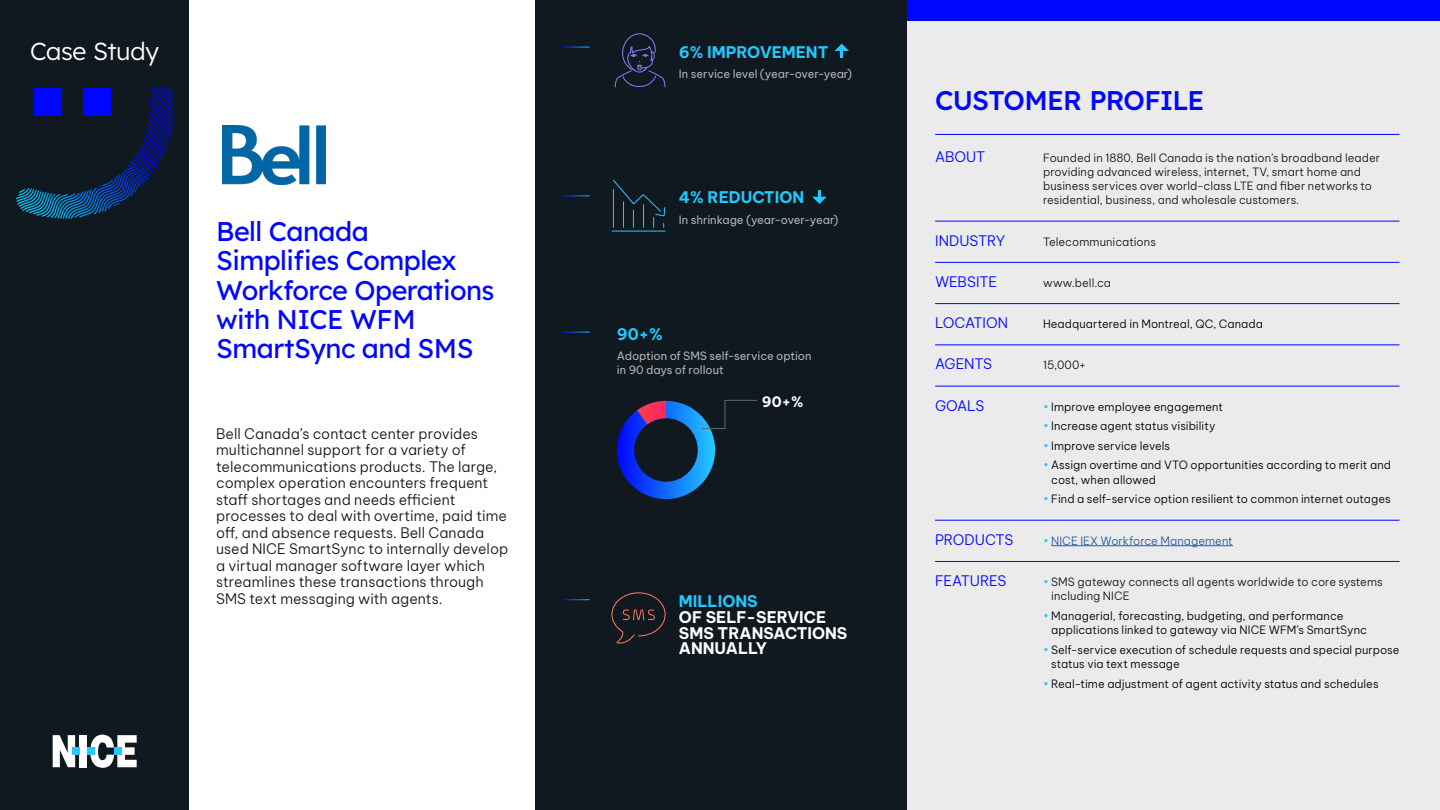
<style>
.page{position:relative;width:1440px;height:810px;background:#fff}
.page>*{position:absolute;margin:0;border:0;box-sizing:border-box;transform-origin:0 0}
.t1{font:27px/29.2px "Lexend";letter-spacing:-.02em;color:#0006ff}
.t2{font:300 24.67px "Lexend";letter-spacing:-.015em;color:#fff}
.t3{font:700 15.75px/15.8px "Be Vietnam Pro";color:#fff}
.t4{font:700 15.75px "Be Vietnam Pro";color:#23c9ff}
.t5{font:300 14.25px/16.5px "Be Vietnam Pro";color:#101820}
.t6{font:300 14.25px "Be Vietnam Pro";letter-spacing:-.01em;color:#0006ff}
.t7{font:700 14.17px "Be Vietnam Pro";color:#fff}
.t8{font:300 11.25px/14.2px "Be Vietnam Pro";letter-spacing:.005em;color:#000}
.t9{font:300 11.25px/14.2px "Be Vietnam Pro";letter-spacing:.005em;color:#101820}
.t10{font:11.25px/14.2px "Be Vietnam Pro";letter-spacing:-.01em;color:#b3b3b3}
.t11{font:300 11.25px "Be Vietnam Pro";letter-spacing:.005em;color:#215e9e}
.s1{color:#23c9ff}
</style>
<div class="page">
<div style="left:0;top:0;width:189px;height:810px;background:#101820"></div>
<svg style="left:90px;top:735px;width:47px;height:33px"></svg>
<div style="left:80px;top:735px;width:7px;height:32px;background:#fff"></div>
<svg style="left:53px;top:735px;width:22px;height:32px"></svg>
<div style="left:114px;top:748px;width:7px;height:7px;background:#23c9ff"></div>
<div style="left:87px;top:748px;width:7px;height:7px;background:#23c9ff"></div>
<div style="left:73px;top:748px;width:7px;height:7px;background:#23c9ff"></div>
<div style="left:535px;top:0;width:373px;height:810px;background:#101820"></div>
<div style="left:908px;top:0;width:532px;height:810px;background:#ebebeb"></div>
<div style="left:908px;top:0;width:532px;height:20px;background:#0006ff"></div>
<svg style="left:15px;top:86px;width:159px;height:133px"></svg>
<hr style="left:935px;top:134px;width:465px;height:1px;background:#0006ff">
<hr style="left:935px;top:221px;width:465px;height:1px;background:#0006ff">
<hr style="left:935px;top:262px;width:465px;height:1px;background:#0006ff">
<hr style="left:935px;top:303px;width:465px;height:1px;background:#0006ff">
<hr style="left:935px;top:345px;width:465px;height:1px;background:#0006ff">
<hr style="left:935px;top:386px;width:465px;height:1px;background:#0006ff">
<hr style="left:935px;top:520px;width:465px;height:1px;background:#0006ff">
<hr style="left:1051px;top:545px;width:182px;height:1px;background:#215e9e">
<hr style="left:935px;top:561px;width:465px;height:1px;background:#0006ff">
<img style="left:222px;top:125px;width:104px;height:59px">
<svg style="left:617px;top:400px;width:140px;height:99px"></svg>
<svg style="left:562px;top:332px;width:27px;height:1px"></svg>
<svg style="left:834px;top:44px;width:15px;height:14px"></svg>
<svg style="left:562px;top:47px;width:27px;height:1px"></svg>
<svg style="left:614px;top:33px;width:52px;height:55px"></svg>
<svg style="left:812px;top:190px;width:15px;height:14px"></svg>
<svg style="left:562px;top:196px;width:27px;height:1px"></svg>
<svg style="left:612px;top:179px;width:53px;height:49px"></svg>
<hr style="left:612px;top:231px;width:53px;height:1px;background:#23c9ff">
<svg style="left:562px;top:599px;width:27px;height:1px"></svg>
<svg style="left:611px;top:592px;width:55px;height:52px"></svg>
<h2 class="t2" style="left:30px;top:33px;width:130px">Case Study</h2>
<h1 class="t1" style="left:216px;top:215px;width:280px">Bell Canada<br>Simplifies Complex<br>Workforce Operations with NICE WFM<br>SmartSync and SMS</h1>
<p class="t5" style="left:216px;top:424px;width:294px">Bell Canada’s contact center provides multichannel support for a variety of telecommunications products. The large, complex operation encounters frequent staff shortages and needs efficient processes to deal with overtime, paid time off, and absence requests. Bell Canada used NICE SmartSync to internally develop a virtual manager software layer which streamlines these transactions through SMS text messaging with agents.</p>
<h3 class="t4" style="left:679px;top:38px;width:151px">6% IMPROVEMENT</h3>
<p class="t10" style="left:679px;top:65px;width:175px">In service level (year-over-year)</p>
<h3 class="t4" style="left:679px;top:184px;width:127px">4% REDUCTION</h3>
<p class="t10" style="left:679px;top:211px;width:161px">In shrinkage (year-over-year)</p>
<h3 class="t4" style="left:617px;top:320px;width:48px">90+%</h3>
<p class="t10" style="left:617px;top:347px;width:196px">Adoption of SMS self-service option in 90 days of rollout</p>
<p class="t7" style="left:762px;top:390px;width:43px">90+%</p>
<h3 class="t4" style="left:679px;top:588px;width:80px">MILLIONS</h3>
<h3 class="t3" style="left:679px;top:608px;width:170px">OF SELF-SERVICE<br>SMS TRANSACTIONS<br>ANNUALLY</h3>
<h1 class="t1" style="left:935px;top:84px;width:271px">CUSTOMER PROFILE</h1>
<p class="t6" style="left:935px;top:145px;width:52px">ABOUT</p>
<p class="t9" style="left:1043px;top:149px;width:339px">Founded in 1880, Bell Canada is the nation’s broadband leader providing advanced wireless, internet, TV, smart home and business services over world-class LTE and fiber networks to residential, business, and wholesale customers.</p>
<p class="t6" style="left:935px;top:229px;width:72px">INDUSTRY</p>
<p class="t9" style="left:1043px;top:233px;width:114px">Telecommunications</p>
<p class="t6" style="left:935px;top:270px;width:63px">WEBSITE</p>
<p class="t9" style="left:1043px;top:274px;width:69px">www.bell.ca</p>
<p class="t6" style="left:935px;top:311px;width:75px">LOCATION</p>
<p class="t8" style="left:1043px;top:316px;width:221px">Headquartered in Montreal, QC, Canada</p>
<p class="t6" style="left:935px;top:352px;width:59px">AGENTS</p>
<p class="t9" style="left:1043px;top:357px;width:44px">15,000+</p>
<p class="t6" style="left:935px;top:394px;width:51px">GOALS</p>
<p class="t8" style="left:1043px;top:398px;width:182px"><span class="s1">•</span> Improve employee engagement</p>
<p class="t8" style="left:1043px;top:418px;width:174px"><span class="s1">•</span> Increase agent status visibility</p>
<p class="t8" style="left:1043px;top:438px;width:129px"><span class="s1">•</span> Improve service levels</p>
<p class="t8" style="left:1051px;top:457px;width:341px;text-indent:-8px"><span class="s1">•</span> Assign overtime and VTO opportunities according to merit and cost, when allowed</p>
<p class="t8" style="left:1043px;top:491px;width:349px"><span class="s1">•</span> Find a self-service option resilient to common internet outages</p>
<p class="t6" style="left:935px;top:528px;width:80px">PRODUCTS</p>
<p class="t11" style="left:1043px;top:531px;width:191px"><span class="s1">•</span> NICE IEX Workforce Management</p>
<p class="t6" style="left:935px;top:569px;width:73px">FEATURES</p>
<p class="t9" style="left:1051px;top:574px;width:333px;text-indent:-8px"><span class="s1">•</span> SMS gateway connects all agents worldwide to core systems including NICE</p>
<p class="t8" style="left:1051px;top:607px;width:317px;text-indent:-8px"><span class="s1">•</span> Managerial, forecasting, budgeting, and performance applications linked to gateway via NICE WFM’s SmartSync</p>
<p class="t8" style="left:1051px;top:641px;width:350px;text-indent:-8px"><span class="s1">•</span> Self-service execution of schedule requests and special purpose status via text message</p>
<p class="t8" style="left:1043px;top:675px;width:337px"><span class="s1">•</span> Real-time adjustment of agent activity status and schedules</p>
</div>
